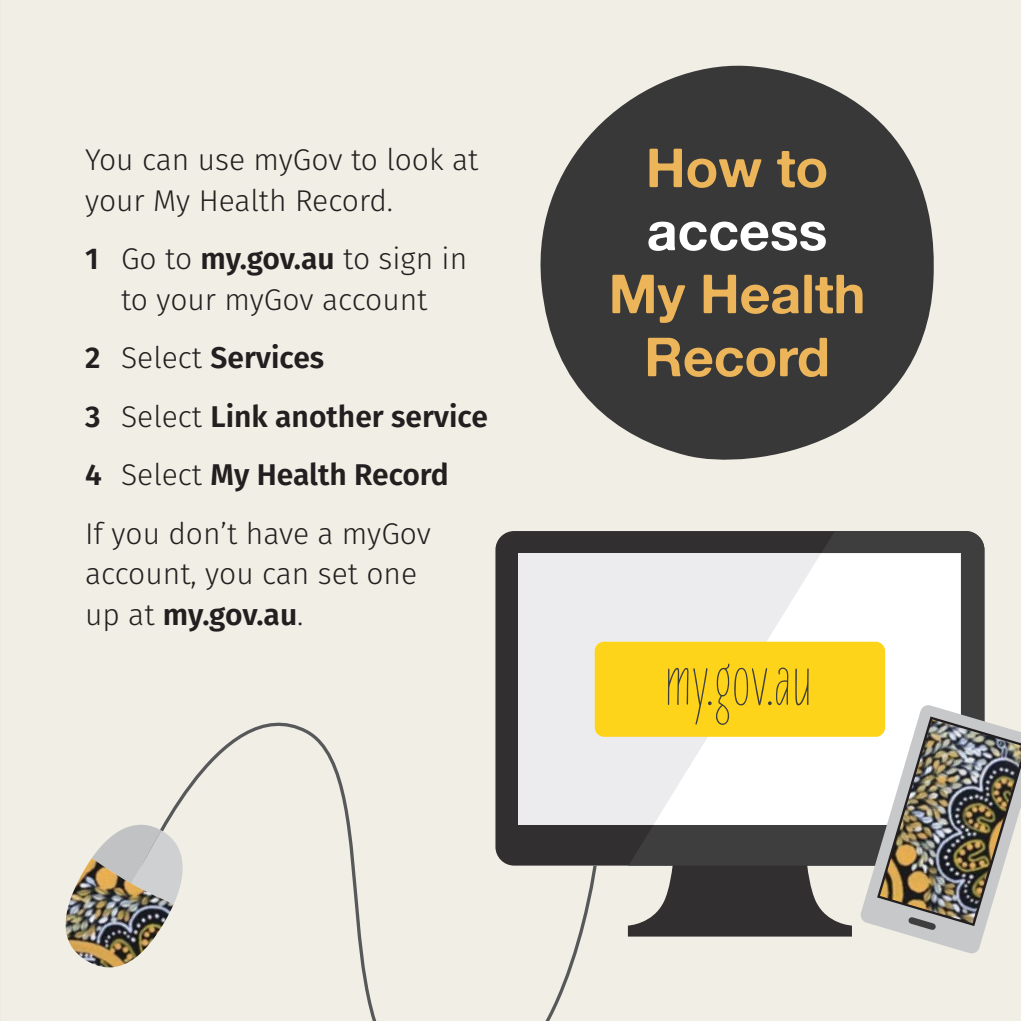
<style>
.page{position:relative;width:1021px;height:1021px;background:#fff}
.page>*{position:absolute;margin:0;border:0;box-sizing:border-box;transform-origin:0 0}
.t1{font:79.2px "Liebe Erika";color:#3e3e3f}
.Heading_18pt_21pt{font:54px/63px "Alte Haas Grotesk Bold";letter-spacing:-.005em;color:#ecb55a;text-align:center}
.Body_copy__6pt_space{font:300 30px/40.5px "Fira Sans";color:#231f20}
.Body_copy__6pt_space-2{font:600 30px "Fira Sans";color:#231f20}
.s1{font-weight:600}
.s2{font-weight:300}
.s3{color:#fff}
</style>
<div class="page">
<div style="left:0;top:0;width:1020px;height:1020px;background:#f1eee5"></div>
<svg style="left:628px;top:865px;width:224px;height:71px"></svg>
<div style="left:495px;top:531px;width:489px;height:334px;background:#312f30;border-radius:19px"></div>
<svg style="left:629px;top:531px;width:355px;height:334px;fill:#3e3e3f"></svg>
<div style="left:518px;top:553px;width:442px;height:272px;background:#ececee"></div>
<svg style="left:653px;top:554px;width:307px;height:271px;fill:#fff"></svg>
<img style="left:859px;top:704px;width:161px;height:250px">
<svg style="left:167px;top:681px;width:431px;height:339px"></svg>
<svg style="left:92px;top:818px;width:99px;height:86px"></svg>
<img style="left:65px;top:858px;width:109px;height:116px">
<div style="left:594px;top:641px;width:291px;height:95px;background:#fed41a;border-radius:9px"></div>
<svg style="left:540px;top:65px;width:394px;height:395px;fill:#383839"></svg>
<p class="Body_copy__6pt_space" style="left:85px;top:139px;width:395px">You can use myGov to look at your My Health Record.</p>
<p class="Body_copy__6pt_space" style="left:85px;top:238px;width:383px;text-align:center"><span class="s1">1</span> Go to <span class="s1">my.gov.au</span> to sign in to your myGov account</p>
<p class="Body_copy__6pt_space-2" style="left:85px;top:333px;width:241px">2 <span class="s2">Select</span> Services</p>
<p class="Body_copy__6pt_space-2" style="left:85px;top:392px;width:404px">3 <span class="s2">Select</span> Link another service</p>
<p class="Body_copy__6pt_space-2" style="left:85px;top:450px;width:365px">4 <span class="s2">Select</span> My Health Record</p>
<p class="Body_copy__6pt_space" style="left:85px;top:513px;width:347px">If you don’t have a myGov account, you can set one up at <span class="s1">my.gov.au</span>.</p>
<p class="Heading_18pt_21pt" style="left:608px;top:135px;width:258px">How to <span class="s3">access<br></span>My Health<br>Record</p>
<p class="t1" style="left:664px;top:634px;width:150px">my.gov.au</p>
</div>
